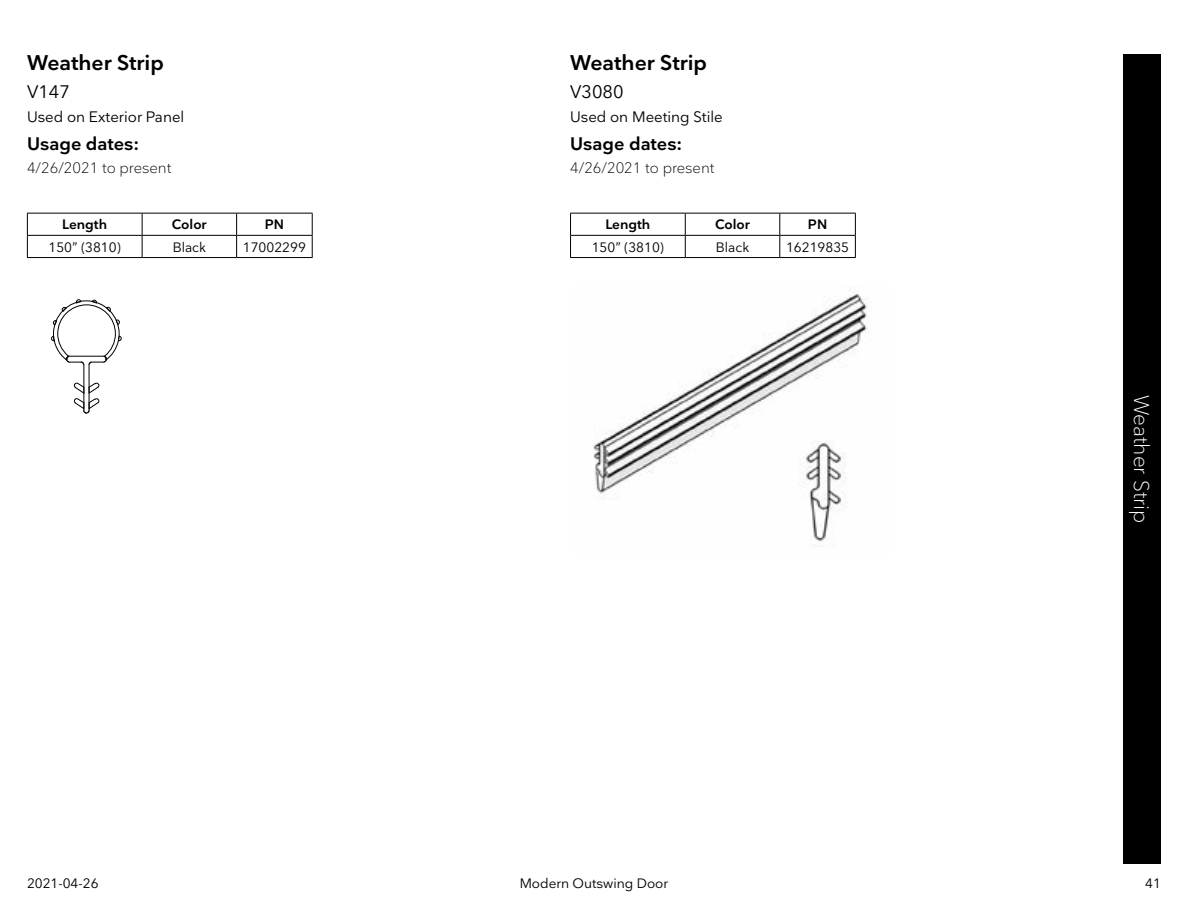
<style>
.page{position:relative;width:1188px;height:918px;background:#fff}
.page>*{position:absolute;margin:0;border:0;box-sizing:border-box;transform-origin:0 0}
.t1{font:600 21px "Nationale";color:#000101}
.t2{font:300 21px "Nationale";color:#fff}
.t3{font:600 18px "Nationale";color:#000}
.t4{font:18px "Nationale";color:#000101}
.t5{font:15px "Nationale";color:#000}
.t6{font:300 15px "Nationale";color:#000}
.t7{font:13.5px "Nationale";color:#000}
.t8{font:13.5px "Nationale";color:#000101}
.t9{font:600 13.5px "Nationale";color:#000}
</style>
<div class="page">
<div style="left:1123px;top:54px;width:38px;height:810px;background:#000"></div>
<hr style="left:27px;top:213px;width:115px;height:1px;background:#000">
<hr style="left:142px;top:213px;width:95px;height:1px;background:#000">
<hr style="left:237px;top:213px;width:76px;height:1px;background:#000">
<hr style="left:27px;top:235px;width:115px;height:1px;background:#000">
<svg style="left:27px;top:214px;width:1px;height:43px"></svg>
<hr style="left:142px;top:235px;width:95px;height:1px;background:#000">
<svg style="left:142px;top:214px;width:1px;height:43px"></svg>
<hr style="left:237px;top:235px;width:76px;height:1px;background:#000">
<svg style="left:236px;top:214px;width:1px;height:43px"></svg>
<svg style="left:312px;top:214px;width:1px;height:43px"></svg>
<hr style="left:27px;top:257px;width:115px;height:1px;background:#000">
<hr style="left:142px;top:257px;width:95px;height:1px;background:#000">
<hr style="left:237px;top:257px;width:76px;height:1px;background:#000">
<img style="left:593px;top:289px;width:276px;height:258px">
<hr style="left:570px;top:213px;width:115px;height:1px;background:#000">
<hr style="left:685px;top:213px;width:95px;height:1px;background:#000">
<hr style="left:780px;top:213px;width:76px;height:1px;background:#000">
<hr style="left:570px;top:235px;width:115px;height:1px;background:#000">
<svg style="left:570px;top:214px;width:1px;height:43px"></svg>
<hr style="left:685px;top:235px;width:95px;height:1px;background:#000">
<svg style="left:685px;top:214px;width:1px;height:43px"></svg>
<hr style="left:780px;top:235px;width:76px;height:1px;background:#000">
<svg style="left:779px;top:214px;width:1px;height:43px"></svg>
<svg style="left:855px;top:214px;width:1px;height:43px"></svg>
<hr style="left:570px;top:257px;width:115px;height:1px;background:#000">
<hr style="left:685px;top:257px;width:95px;height:1px;background:#000">
<hr style="left:780px;top:257px;width:76px;height:1px;background:#000">
<hr style="left:84px;top:364px;width:1px;height:46px;background:#000">
<svg style="left:74px;top:382px;width:26px;height:32px"></svg>
<hr style="left:89px;top:364px;width:1px;height:46px;background:#000">
<svg style="left:51px;top:299px;width:71px;height:66px"></svg>
<h1 class="t1" style="left:27px;top:49px;width:139px">Weather Strip</h1>
<h2 class="t4" style="left:27px;top:81px;width:44px">V147</h2>
<p class="t5" style="left:27px;top:107px;width:159px">Used on Exterior Panel</p>
<h2 class="t3" style="left:27px;top:132px;width:114px">Usage dates:</h2>
<p class="t6" style="left:27px;top:158px;width:146px">4/26/2021 to present</p>
<p class="t9" style="left:62px;top:216px;width:46px">Length</p>
<p class="t9" style="left:172px;top:216px;width:36px">Color</p>
<p class="t9" style="left:265px;top:216px;width:21px">PN</p>
<p class="t7" style="left:49px;top:238px;width:74px">150” (3810)</p>
<p class="t7" style="left:173px;top:238px;width:35px">Black</p>
<p class="t7" style="left:243px;top:238px;width:65px">17002299</p>
<h1 class="t1" style="left:570px;top:49px;width:139px">Weather Strip</h1>
<h2 class="t4" style="left:570px;top:81px;width:55px">V3080</h2>
<p class="t5" style="left:570px;top:107px;width:154px">Used on Meeting Stile</p>
<h2 class="t3" style="left:570px;top:132px;width:114px">Usage dates:</h2>
<p class="t6" style="left:570px;top:158px;width:146px">4/26/2021 to present</p>
<p class="t9" style="left:605px;top:216px;width:46px">Length</p>
<p class="t9" style="left:715px;top:216px;width:36px">Color</p>
<p class="t9" style="left:808px;top:216px;width:21px">PN</p>
<p class="t7" style="left:592px;top:238px;width:74px">150” (3810)</p>
<p class="t7" style="left:716px;top:238px;width:35px">Black</p>
<p class="t7" style="left:786px;top:238px;width:65px">16219835</p>
<p class="t8" style="left:27px;top:874px;width:73px">2021-04-26</p>
<p class="t8" style="left:520px;top:874px;width:150px">Modern Outswing Door</p>
<h1 class="t2" style="left:1155px;top:395px;width:130px;rotate:90deg">Weather Strip</h1>
<p class="t8" style="left:1145px;top:874px;width:17px">41</p>
</div>
